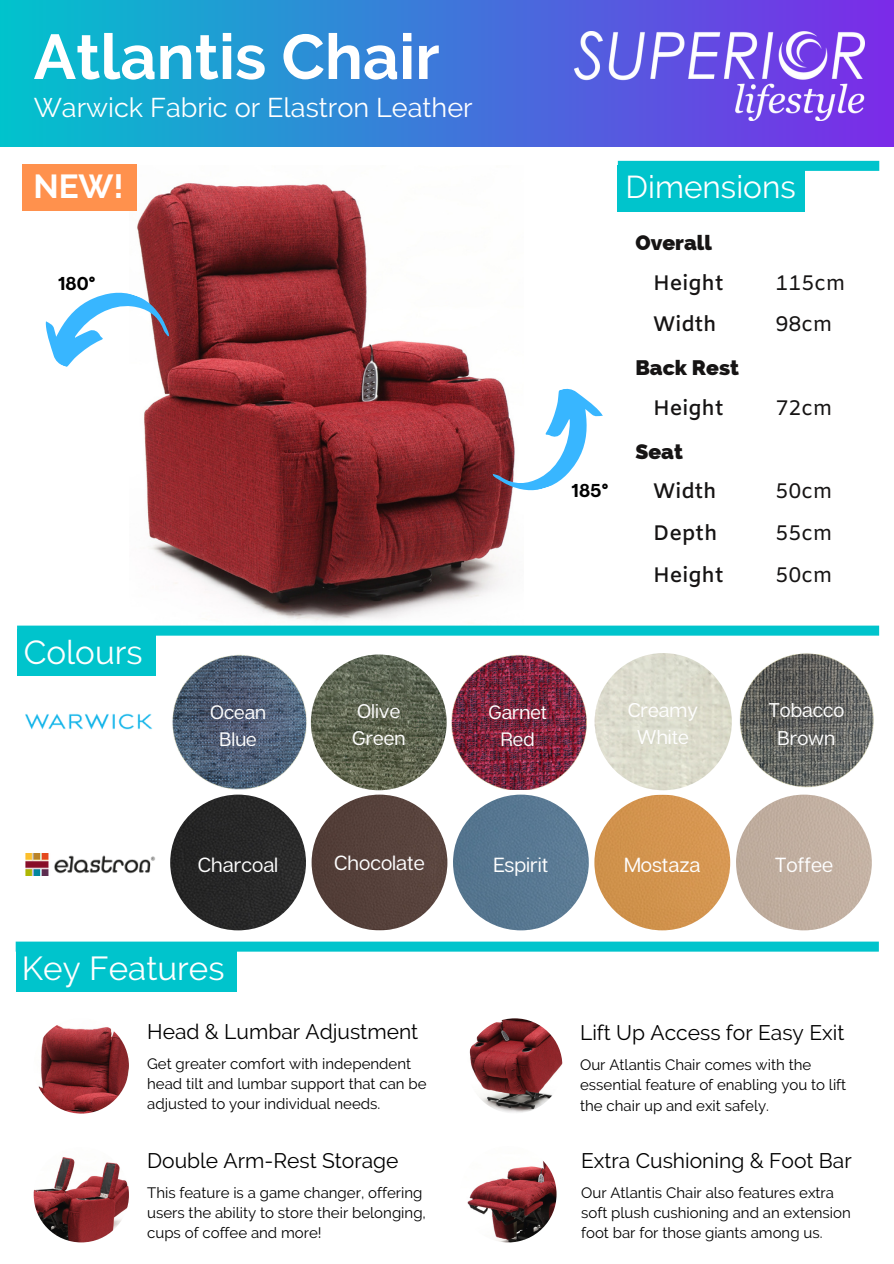
<style>
.page{position:relative;width:894px;height:1264px;background:#fff}
.page>*{position:absolute;margin:0;border:0;box-sizing:border-box;transform-origin:0 0}
.t1{font:700 63px "Raleway";color:#fff}
.t2{font:33.15px "Raleway";color:#fff}
.t3{font:700 33.15px "Raleway";color:#fff}
.t4{font:31.5px "Raleway";color:#fff}
.t5{font:27px "Raleway";color:#fff}
.t6{font:21px "Raleway";color:#000}
.t7{font:600 21px "Amiko";color:#161414}
.t8{font:21px "Amiko";color:#161414}
.t9{font:800 21px "Raleway";color:#161414}
.t10{font:20.4px "Articulat CF";color:#fefefe}
.t11{font:19.8px/27.6px "Articulat CF";color:#fefefe;text-align:center}
.t12{font:19.65px "Articulat CF";color:#fefefe}
.t13{font:19.35px "Articulat CF";color:#fefefe}
.t14{font:700 18.6px "Articulat CF";color:#000}
.t15{font:15px/20.2px "Raleway";color:#000}
</style>
<div class="page">
<div style="left:0;top:0;width:893px;height:146px;background:linear-gradient(to right,#01c3cc,#7c2be8)"></div>
<svg style="left:16px;top:941px;width:862px;height:10px;background:#11c8cf"></svg>
<div style="left:16px;top:945px;width:220px;height:46px;background:#00c4cc"></div>
<img style="left:137px;top:183px;width:374px;height:438px">
<svg style="left:17px;top:625px;width:861px;height:10px;background:#10c7cf"></svg>
<div style="left:17px;top:629px;width:139px;height:47px;background:#00c4cc"></div>
<svg style="left:475px;top:380px;width:128px;height:121px"></svg>
<svg style="left:45px;top:270px;width:133px;height:125px"></svg>
<div style="left:22px;top:164px;width:115px;height:47px;background:#ff914d"></div>
<svg style="left:617px;top:161px;width:262px;height:10px"></svg>
<div style="left:617px;top:165px;width:187px;height:46px;background:#00c4cc"></div>
<img style="left:34px;top:1147px;width:95px;height:95px;border-radius:50%">
<img style="left:460px;top:1146px;width:96px;height:96px;border-radius:50%">
<img style="left:34px;top:1018px;width:95px;height:95px;border-radius:50%">
<img style="left:467px;top:1018px;width:95px;height:95px;border-radius:50%">
<img style="left:172px;top:654px;width:139px;height:136px">
<img style="left:445px;top:654px;width:142px;height:135px">
<img style="left:311px;top:654px;width:135px;height:136px;border-radius:50%">
<img style="left:739px;top:653px;width:135px;height:135px">
<img style="left:594px;top:653px;width:137px;height:137px;border-radius:50%">
<img style="left:574px;top:31px;width:289px;height:89px">
<img style="left:170px;top:794px;width:136px;height:136px;border-radius:50%">
<div style="left:594px;top:794px;width:136px;height:136px;background:#d3944e;border-radius:50%"></div>
<div style="left:735px;top:794px;width:136px;height:136px;background:#c1afa0;border-radius:50%"></div>
<div style="left:311px;top:794px;width:136px;height:136px;background:#56413b;border-radius:50%"></div>
<div style="left:453px;top:794px;width:135px;height:136px;background:#587892;border-radius:50%"></div>
<img style="left:25px;top:713px;width:128px;height:17px">
<img style="left:25px;top:853px;width:130px;height:22px">
<p class="t1" style="left:34px;top:20px;width:407px">Atlantis Chair</p>
<p class="t5" style="left:34px;top:91px;width:440px">Warwick Fabric or Elastron Leather</p>
<p class="t3" style="left:33px;top:167px;width:92px">NEW!</p>
<p class="t14" style="left:58px;top:271px;width:39px">180°</p>
<p class="t2" style="left:24px;top:632px;width:120px">Colours</p>
<p class="t13" style="left:210px;top:700px;width:57px">Ocean</p>
<p class="t13" style="left:219px;top:727px;width:39px">Blue</p>
<p class="t12" style="left:357px;top:698px;width:45px">Olive</p>
<p class="t12" style="left:352px;top:726px;width:55px">Green</p>
<p class="t13" style="left:488px;top:700px;width:60px">Garnet</p>
<p class="t13" style="left:500px;top:727px;width:35px">Red</p>
<p class="t14" style="left:571px;top:479px;width:39px">185°</p>
<p class="t4" style="left:625px;top:168px;width:171px">Dimensions</p>
<p class="t9" style="left:635px;top:230px;width:78px">Overall</p>
<p class="t7" style="left:653px;top:270px;width:72px">Height</p>
<p class="t7" style="left:653px;top:312px;width:65px">Width</p>
<p class="t9" style="left:635px;top:355px;width:105px">Back Rest</p>
<p class="t7" style="left:653px;top:395px;width:72px">Height</p>
<p class="t9" style="left:635px;top:439px;width:49px">Seat</p>
<p class="t7" style="left:653px;top:478px;width:65px">Width</p>
<p class="t7" style="left:653px;top:520px;width:66px">Depth</p>
<p class="t7" style="left:653px;top:562px;width:72px">Height</p>
<p class="t8" style="left:775px;top:270px;width:72px">115cm</p>
<p class="t8" style="left:775px;top:312px;width:59px">98cm</p>
<p class="t8" style="left:775px;top:395px;width:59px">72cm</p>
<p class="t8" style="left:775px;top:478px;width:59px">50cm</p>
<p class="t8" style="left:775px;top:520px;width:59px">55cm</p>
<p class="t8" style="left:775px;top:562px;width:59px">50cm</p>
<p class="t11" style="left:627px;top:695px;width:72px">Creamy</p>
<p class="t11" style="left:636px;top:723px;width:53px">White</p>
<p class="t11" style="left:768px;top:696px;width:78px">Tobacco<br>Brown</p>
<p class="t10" style="left:198px;top:851px;width:82px">Charcoal</p>
<p class="t10" style="left:334px;top:850px;width:92px">Chocolate</p>
<p class="t10" style="left:493px;top:851px;width:57px">Espirit</p>
<p class="t10" style="left:624px;top:851px;width:78px">Mostaza</p>
<p class="t10" style="left:774px;top:851px;width:60px">Toffee</p>
<p class="t2" style="left:22px;top:948px;width:204px">Key Features</p>
<p class="t6" style="left:147px;top:1019px;width:272px">Head &amp; Lumbar Adjustment</p>
<p class="t15" style="left:147px;top:1053px;width:281px">Get greater comfort with independent head tilt and lumbar support that can be adjusted to your individual needs.</p>
<p class="t6" style="left:147px;top:1147px;width:253px">Double Arm-Rest Storage</p>
<p class="t15" style="left:147px;top:1182px;width:280px">This feature is a game changer, offering users the ability to store their belonging, cups of coffee and more!</p>
<p class="t6" style="left:580px;top:1020px;width:266px">Lift Up Access for Easy Exit</p>
<p class="t15" style="left:580px;top:1054px;width:267px">Our Atlantis Chair comes with the essential feature of enabling you to lift the chair up and exit safely.</p>
<p class="t6" style="left:581px;top:1147px;width:272px">Extra Cushioning &amp; Foot Bar</p>
<p class="t15" style="left:581px;top:1182px;width:271px">Our Atlantis Chair also features extra soft plush cushioning and an extension foot bar for those giants among us.</p>
</div>
